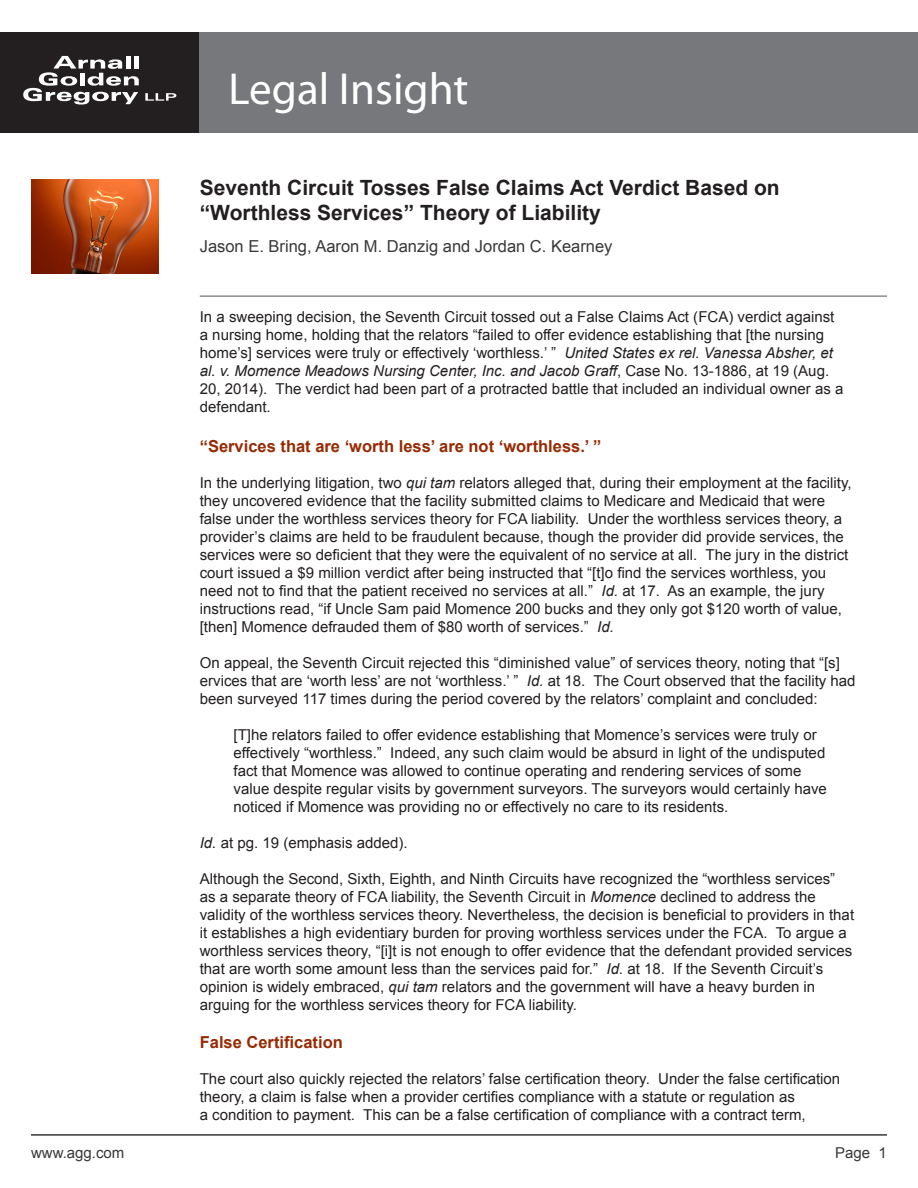
<style>
.page{position:relative;width:918px;height:1188px;background:#fff}
.page>*{position:absolute;margin:0;border:0;box-sizing:border-box;transform-origin:0 0}
.t1{font:45px "Myriad Pro";color:#fff}
.t2{font:700 21px/25.2px "Arial";color:#231f20}
.Subtitles{font:700 16.5px "Arial";color:#962a03}
.t3{font:16.5px "Arial";color:#383839}
.Regular_text{font:15px/18px "Arial";color:#231f20}
.t4{font:15px "Arial";color:#383839}
.s1{font-style:italic}
</style>
<div class="page">
<div style="left:0;top:32px;width:200px;height:101px;background:#231f20"></div>
<svg style="left:23px;top:56px;width:116px;height:49px"></svg>
<svg style="left:145px;top:93px;width:31px;height:8px"></svg>
<div style="left:200px;top:32px;width:718px;height:101px;background:#76787b"></div>
<hr style="left:31px;top:1134px;width:856px;height:2px;background:#383839">
<img style="left:31px;top:180px;width:128px;height:94px">
<hr style="left:200px;top:296px;width:687px;height:1px;background:#535355">
<h1 class="t1" style="left:229px;top:61px;width:241px">Legal Insight</h1>
<p class="t2" style="left:200px;top:176px;width:582px">Seventh Circuit Tosses False Claims Act Verdict Based on “Worthless Services” Theory of Liability</p>
<p class="t3" style="left:200px;top:235px;width:414px">Jason E. Bring, Aaron M. Danzig and Jordan C. Kearney</p>
<p class="Regular_text" style="left:200px;top:308px;width:645px">In a sweeping decision, the Seventh Circuit tossed out a False Claims Act (FCA) verdict against a nursing home, holding that the relators “failed to offer evidence establishing that [the nursing home’s] services were truly or effectively ‘worthless.’ ” <span class="s1">United States ex rel. Vanessa Absher, et al. v. Momence Meadows Nursing Center, Inc. and Jacob Graff</span>, Case No. 13-1886, at 19 (Aug.<br>20, 2014). The verdict had been part of a protracted battle that included an individual owner as a defendant.</p>
<p class="Subtitles" style="left:200px;top:435px;width:403px">“Services that are ‘worth less’ are not ‘worthless.’ ”</p>
<p class="Regular_text" style="left:200px;top:474px;width:653px">In the underlying litigation, two <span class="s1">qui tam</span> relators alleged that, during their employment at the facility, they uncovered evidence that the facility submitted claims to Medicare and Medicaid that were false under the worthless services theory for FCA liability. Under the worthless services theory, a provider’s claims are held to be fraudulent because, though the provider did provide services, the services were so deficient that they were the equivalent of no service at all. The jury in the district court issued a $9 million verdict after being instructed that “[t]o find the services worthless, you need not to find that the patient received no services at all.” <span class="s1">Id.</span> at 17. As an example, the jury instructions read, “if Uncle Sam paid Momence 200 bucks and they only got $120 worth of value, [then] Momence defrauded them of $80 worth of services.” <span class="s1">Id.</span></p>
<p class="Regular_text" style="left:200px;top:654px;width:657px">On appeal, the Seventh Circuit rejected this “diminished value” of services theory, noting that “[s] ervices that are ‘worth less’ are not ‘worthless.’ ” <span class="s1">Id.</span> at 18. The Court observed that the facility had been surveyed 117 times during the period covered by the relators’ complaint and concluded:</p>
<p class="Regular_text" style="left:234px;top:726px;width:595px">[T]he relators failed to offer evidence establishing that Momence’s services were truly or effectively “worthless.” Indeed, any such claim would be absurd in light of the undisputed fact that Momence was allowed to continue operating and rendering services of some value despite regular visits by government surveyors. The surveyors would certainly have noticed if Momence was providing no or effectively no care to its residents.</p>
<p class="Regular_text" style="left:200px;top:834px;width:209px"><span class="s1">Id.</span> at pg. 19 (emphasis added).</p>
<p class="Regular_text" style="left:200px;top:870px;width:656px">Although the Second, Sixth, Eighth, and Ninth Circuits have recognized the “worthless services” as a separate theory of FCA liability, the Seventh Circuit in <span class="s1">Momence</span> declined to address the validity of the worthless services theory. Nevertheless, the decision is beneficial to providers in that it establishes a high evidentiary burden for proving worthless services under the FCA. To argue a worthless services theory, “[i]t is not enough to offer evidence that the defendant provided services that are worth some amount less than the services paid for.” <span class="s1">Id.</span> at 18. If the Seventh Circuit’s opinion is widely embraced, <span class="s1">qui tam</span> relators and the government will have a heavy burden in arguing for the worthless services theory for FCA liability.</p>
<p class="Subtitles" style="left:200px;top:1031px;width:145px">False Certification</p>
<p class="Regular_text" style="left:200px;top:1070px;width:642px">The court also quickly rejected the relators’ false certification theory. Under the false certification theory, a claim is false when a provider certifies compliance with a statute or regulation as<br>a condition to payment. This can be a false certification of compliance with a contract term,</p>
<p class="t4" style="left:31px;top:1142px;width:95px">www.agg.com</p>
<p class="t4" style="left:835px;top:1142px;width:53px">Page 1</p>
</div>
